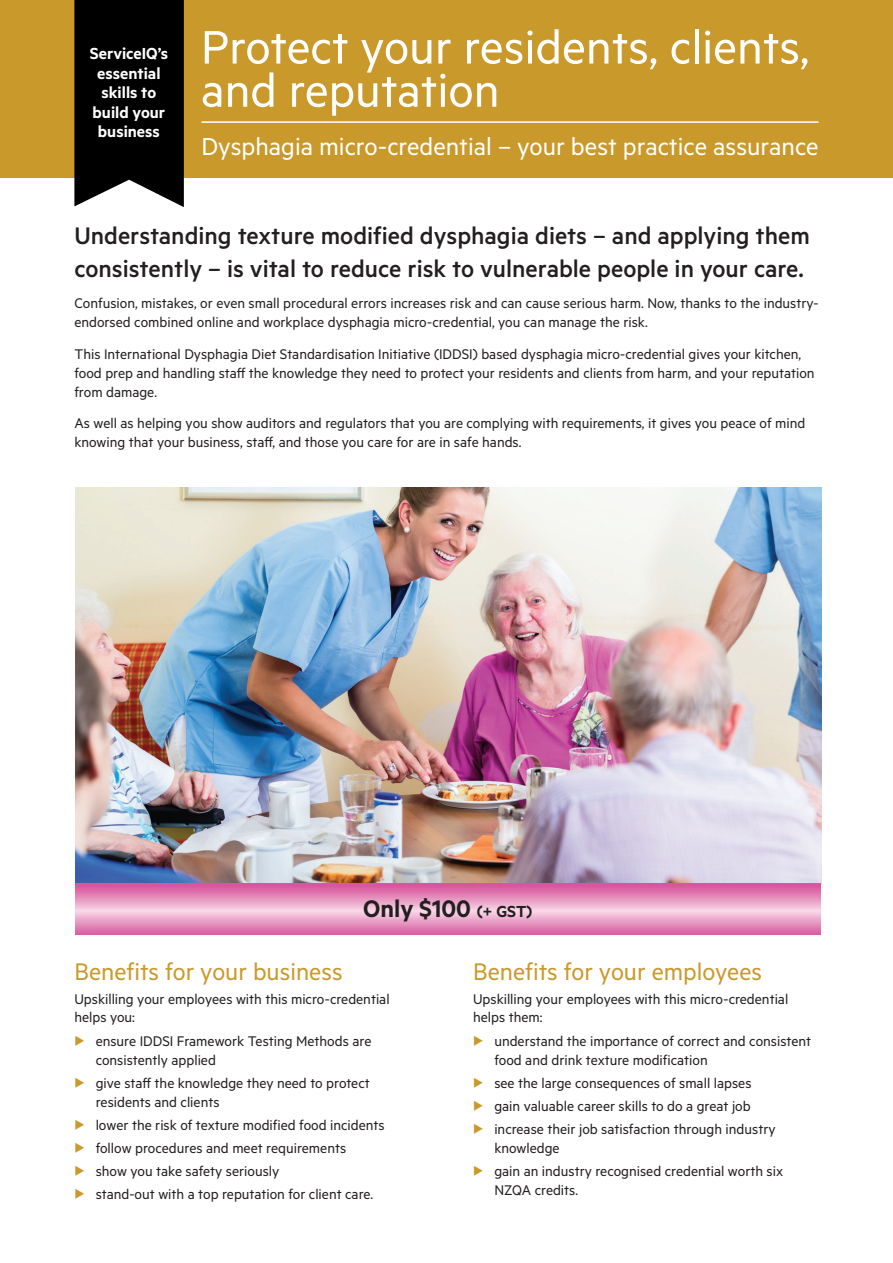
<style>
.page{position:relative;width:893px;height:1263px;background:#fff}
.page>*{position:absolute;margin:0;border:0;box-sizing:border-box;transform-origin:0 0}
.t1{font:52.8px/43.2px "Metric";color:#fff}
.t2{font:27.6px "Metric";color:#fff}
.t3{font:500 27px/32.4px "Metric";color:#231f20}
.t4{font:27px "Metric";color:#c9992b}
.t5{font:600 27px "Metric";color:#231f20}
.t6{font:600 18px/19.5px "Metric";color:#fff;text-align:center}
.t7{font:15.75px/18.9px "Metric";color:#231f20}
.s1{font-size:18px}
.s2{color:#c9992b}
</style>
<div class="page">
<div style="left:0;top:0;width:893px;height:178px;background:#c9992b"></div>
<hr style="left:201px;top:121px;width:618px;height:2px;background:#fff">
<svg style="left:74px;top:0;width:110px;height:207px;background:#141412"></svg>
<img style="left:75px;top:487px;width:747px;height:396px">
<svg style="left:75px;top:883px;width:746px;height:51px;background:#e692bf"></svg>
<p class="t6" style="left:90px;top:43px;width:80px">ServiceIQ’s essential skills to build your business</p>
<h1 class="t1" style="left:201px;top:24px;width:610px">Protect your residents, clients, and reputation</h1>
<h2 class="t2" style="left:201px;top:131px;width:619px">Dysphagia micro-credential – your best practice assurance</h2>
<h3 class="t3" style="left:74px;top:219px;width:737px">Understanding texture modified dysphagia diets – and applying them consistently – is vital to reduce risk to vulnerable people in your care.</h3>
<p class="t7" style="left:74px;top:293px;width:746px">Confusion, mistakes, or even small procedural errors increases risk and can cause serious harm. Now, thanks to the industry&shy;endorsed combined online and workplace dysphagia micro-credential, you can manage the risk.</p>
<p class="t7" style="left:74px;top:344px;width:742px">This International Dysphagia Diet Standardisation Initiative (IDDSI) based dysphagia micro-credential gives your kitchen, food prep and handling staff the knowledge they need to protect your residents and clients from harm, and your reputation from damage.</p>
<p class="t7" style="left:74px;top:413px;width:732px">As well as helping you show auditors and regulators that you are complying with requirements, it gives you peace of mind knowing that your business, staff, and those you care for are in safe hands.</p>
<h3 class="t5" style="left:363px;top:892px;width:171px">Only $100 <span class="s1">(+ GST)</span></h3>
<h3 class="t4" style="left:74px;top:956px;width:270px">Benefits for your business</h3>
<p class="t7" style="left:74px;top:989px;width:317px">Upskilling your employees with this micro-credential helps you:</p>
<p class="t7" style="left:96px;top:1031px;width:277px;text-indent:-21px"><span class="s2">◆</span> ensure IDDSI Framework Testing Methods are consistently applied</p>
<p class="t7" style="left:96px;top:1073px;width:276px;text-indent:-21px"><span class="s2">◆</span> give staff the knowledge they need to protect residents and clients</p>
<p class="t7" style="left:74px;top:1115px;width:312px"><span class="s2">◆</span> lower the risk of texture modified food incidents</p>
<p class="t7" style="left:74px;top:1138px;width:273px"><span class="s2">◆</span> follow procedures and meet requirements</p>
<p class="t7" style="left:74px;top:1161px;width:206px"><span class="s2">◆</span> show you take safety seriously</p>
<p class="t7" style="left:74px;top:1184px;width:300px"><span class="s2">◆</span> stand-out with a top reputation for client care.</p>
<h3 class="t4" style="left:473px;top:956px;width:291px">Benefits for your employees</h3>
<p class="t7" style="left:473px;top:989px;width:317px">Upskilling your employees with this micro-credential helps them:</p>
<p class="t7" style="left:494px;top:1031px;width:318px;text-indent:-21px"><span class="s2">◆</span> understand the importance of correct and consistent food and drink texture modification</p>
<p class="t7" style="left:473px;top:1073px;width:280px"><span class="s2">◆</span> see the large consequences of small lapses</p>
<p class="t7" style="left:473px;top:1096px;width:279px"><span class="s2">◆</span> gain valuable career skills to do a great job</p>
<p class="t7" style="left:494px;top:1119px;width:283px;text-indent:-21px"><span class="s2">◆</span> increase their job satisfaction through industry knowledge</p>
<p class="t7" style="left:494px;top:1161px;width:290px;text-indent:-21px"><span class="s2">◆</span> gain an industry recognised credential worth six<br>NZQA credits.</p>
</div>
